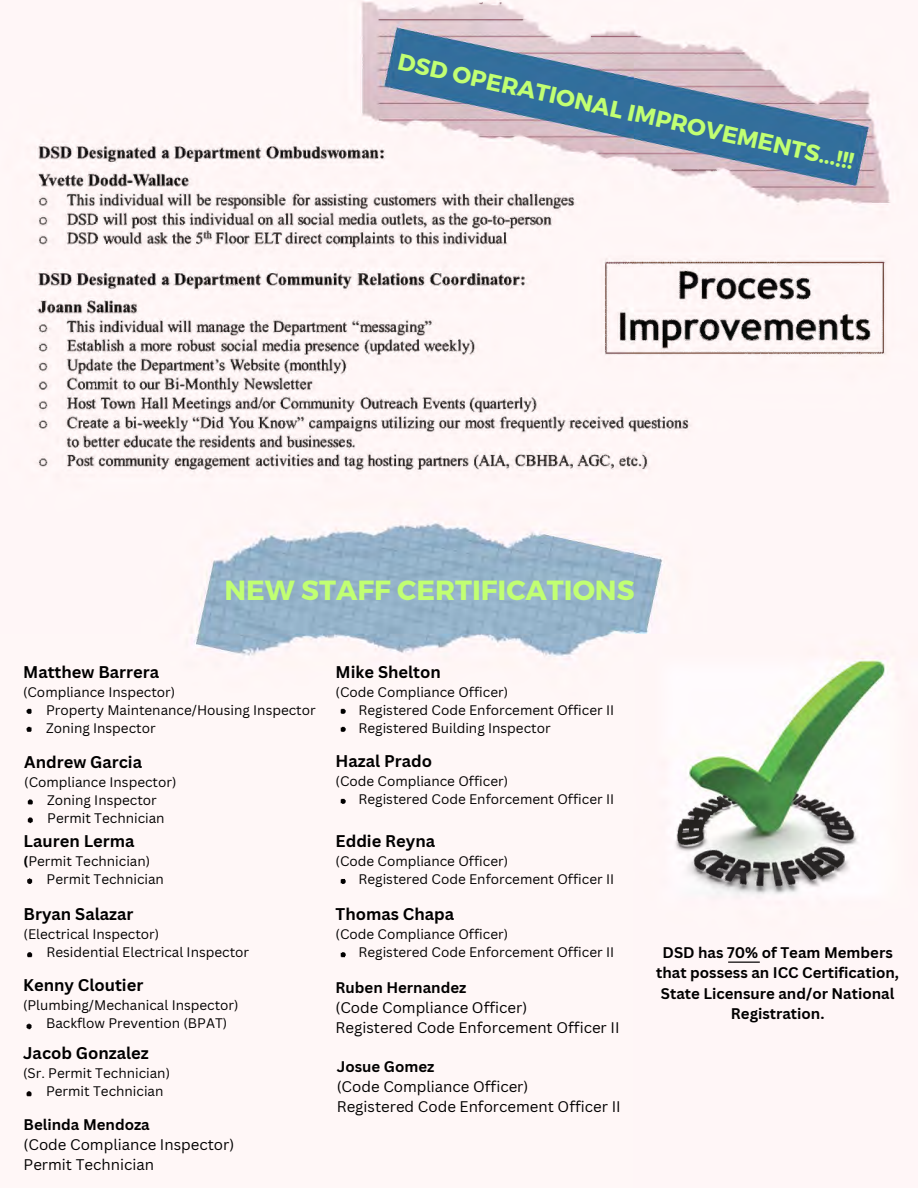
<style>
.page{position:relative;width:918px;height:1188px;background:#fff}
.page>*{position:absolute;margin:0;border:0;box-sizing:border-box;transform-origin:0 0}
.t1{font:700 27.75px "Montserrat";color:#c1ff72}
.t2{font:700 23.25px "Montserrat";color:#c1ff72}
.t3{font:700 16.5px "Canva Sans";color:#000}
.t4{font:15px "Canva Sans";color:#000}
.t5{font:700 15px/20.2px "Canva Sans";color:#000;text-align:center}
.t6{font:13.5px "Canva Sans";color:#000}
.s1{font-weight:700}
</style>
<div class="page">
<img style="left:7px;top:0;width:911px;height:1097px">
<p class="t2" style="left:401px;top:48px;width:468px;rotate:12deg">DSD OPERATIONAL IMPROVEMENTS...!!!</p>
<p class="t3" style="left:23px;top:660px;width:137px">Matthew Barrera</p>
<p class="t6" style="left:23px;top:682px;width:154px">(Compliance Inspector)</p>
<p class="t1" style="left:225px;top:572px;width:412px">NEW STAFF CERTIFICATIONS</p>
<p class="t3" style="left:336px;top:660px;width:107px">Mike Shelton</p>
<p class="t6" style="left:336px;top:682px;width:174px">(Code Compliance Officer)</p>
<p class="t6" style="left:46px;top:700px;width:271px">Property Maintenance/Housing Inspector</p>
<p class="t6" style="left:46px;top:718px;width:111px">Zoning Inspector</p>
<p class="t3" style="left:24px;top:750px;width:119px">Andrew Garcia</p>
<p class="t6" style="left:24px;top:773px;width:154px">(Compliance Inspector)</p>
<p class="t6" style="left:47px;top:791px;width:111px">Zoning Inspector</p>
<p class="t6" style="left:47px;top:809px;width:119px">Permit Technician</p>
<p class="t3" style="left:24px;top:829px;width:112px">Lauren Lerma</p>
<p class="t6" style="left:24px;top:851px;width:128px"><span class="s1">(</span>Permit Technician)</p>
<p class="t6" style="left:47px;top:869px;width:119px">Permit Technician</p>
<p class="t3" style="left:24px;top:902px;width:111px">Bryan Salazar</p>
<p class="t6" style="left:24px;top:925px;width:137px">(Electrical Inspector)</p>
<p class="t6" style="left:47px;top:943px;width:204px">Residential Electrical Inspector</p>
<p class="t3" style="left:23px;top:974px;width:122px">Kenny Cloutier</p>
<p class="t6" style="left:23px;top:996px;width:217px">(Plumbing/Mechanical Inspector)</p>
<p class="t6" style="left:46px;top:1014px;width:183px">Backflow Prevention (BPAT)</p>
<p class="t3" style="left:23px;top:1041px;width:127px">Jacob Gonzalez</p>
<p class="t6" style="left:23px;top:1063px;width:148px">(Sr. Permit Technician)</p>
<p class="t6" style="left:46px;top:1081px;width:119px">Permit Technician</p>
<p class="t5" style="left:24px;top:1114px;width:128px">Belinda Mendoza</p>
<p class="t4" style="left:24px;top:1134px;width:212px">(Code Compliance Inspector)</p>
<p class="t4" style="left:24px;top:1154px;width:132px">Permit Technician</p>
<p class="t6" style="left:359px;top:700px;width:257px">Registered Code Enforcement Officer II</p>
<p class="t6" style="left:359px;top:718px;width:194px">Registered Building Inspector</p>
<p class="t3" style="left:336px;top:749px;width:98px">Hazal Prado</p>
<p class="t6" style="left:336px;top:772px;width:174px">(Code Compliance Officer)</p>
<p class="t6" style="left:359px;top:790px;width:257px">Registered Code Enforcement Officer II</p>
<p class="t3" style="left:336px;top:829px;width:101px">Eddie Reyna</p>
<p class="t6" style="left:336px;top:851px;width:174px">(Code Compliance Officer)</p>
<p class="t6" style="left:359px;top:869px;width:257px">Registered Code Enforcement Officer II</p>
<p class="t3" style="left:336px;top:902px;width:120px">Thomas Chapa</p>
<p class="t6" style="left:336px;top:925px;width:174px">(Code Compliance Officer)</p>
<p class="t5" style="left:336px;top:977px;width:132px">Ruben Hernandez</p>
<p class="t4" style="left:336px;top:997px;width:193px">(Code Compliance Officer)</p>
<p class="t4" style="left:336px;top:1017px;width:285px">Registered Code Enforcement Officer II</p>
<p class="t5" style="left:337px;top:1056px;width:99px">Josue Gomez</p>
<p class="t4" style="left:337px;top:1076px;width:193px">(Code Compliance Officer)</p>
<p class="t4" style="left:337px;top:1096px;width:285px">Registered Code Enforcement Officer II</p>
<p class="t6" style="left:359px;top:943px;width:257px">Registered Code Enforcement Officer II</p>
<p class="t5" style="left:656px;top:942px;width:244px">DSD has 70% of Team Members that possess an ICC Certification,<br>State Licensure and/or National<br>Registration.</p>
</div>
